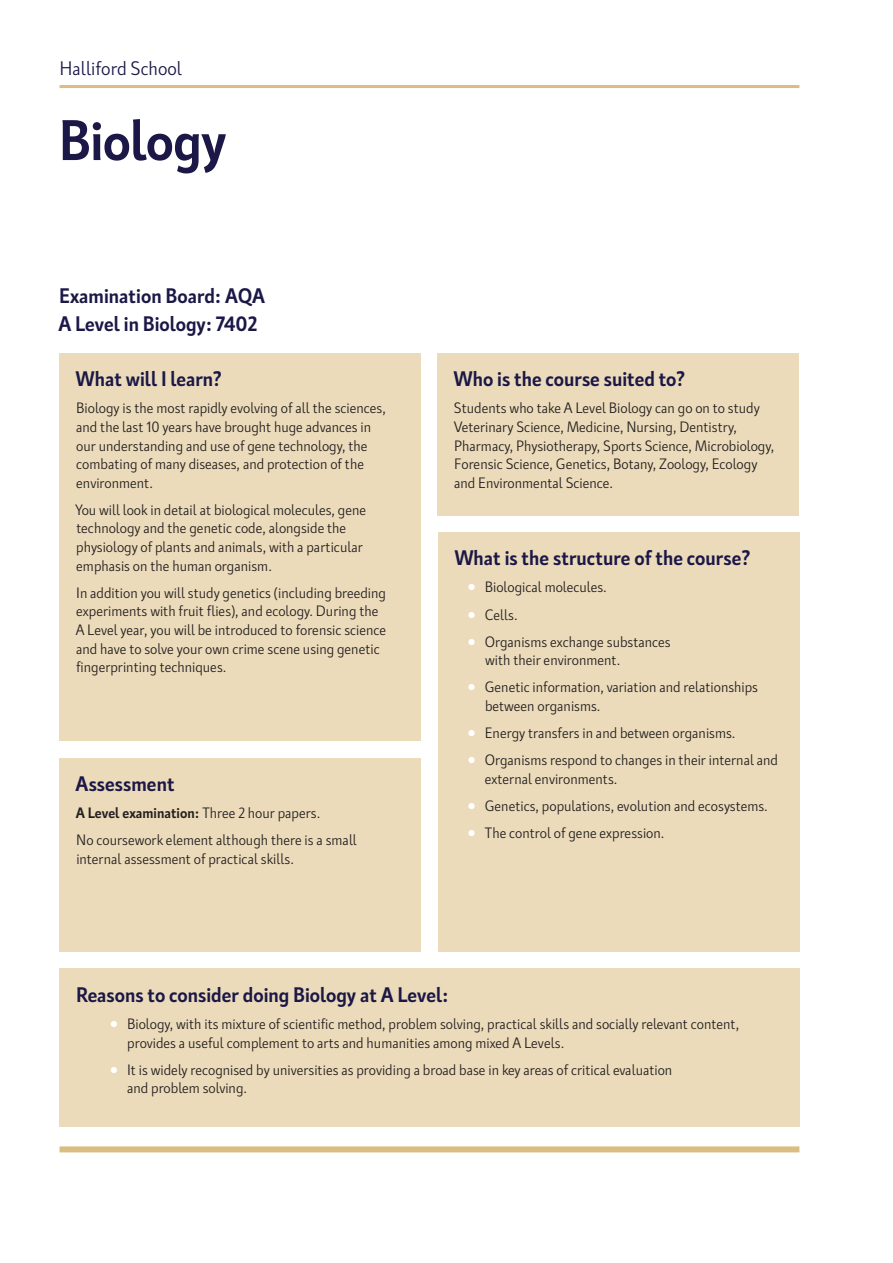
<style>
.page{position:relative;width:893px;height:1263px;background:#fff}
.page>*{position:absolute;margin:0;border:0;box-sizing:border-box;transform-origin:0 0}
.HeadlineStyle{font:700 57px "Kardinal";letter-spacing:-.01em;color:#1b1747}
.Exam_Board_Subheads{font:700 21px "Kardinal";color:#1b1747}
.t1{font:19.5px "Kardinal";color:#1b1747}
.Body_Copy_Hallifordi{font:15px/18.6px "Kardinal";color:#231f20}
.Body_Copy_Hallifordi-2{font:700 15px "Kardinal";color:#231f20}
.s1{font-weight:400}
.s2{font-weight:700;font-size:25.5px;color:#fff}
</style>
<div class="page">
<div style="left:59px;top:353px;width:362px;height:388px;background:#ebdbba"></div>
<div style="left:438px;top:532px;width:361px;height:419px;background:#ebdbba"></div>
<div style="left:437px;top:353px;width:362px;height:162px;background:#ebdbba"></div>
<div style="left:59px;top:758px;width:362px;height:193px;background:#ebdbba"></div>
<div style="left:59px;top:968px;width:740px;height:159px;background:#ebdbba"></div>
<hr style="left:60px;top:85px;width:739px;height:3px;background:#dabd81">
<div style="left:60px;top:1146px;width:739px;height:6px;background:#dabd81"></div>
<h3 class="t1" style="left:60px;top:54px;width:124px">Halliford School</h3>
<p class="HeadlineStyle" style="left:59px;top:97px;width:169px">Biology</p>
<p class="Exam_Board_Subheads" style="left:59px;top:279px;width:208px">Examination Board: AQA</p>
<p class="Exam_Board_Subheads" style="left:59px;top:307px;width:200px">A Level in Biology: 7402</p>
<p class="Exam_Board_Subheads" style="left:75px;top:363px;width:148px">What will I learn?</p>
<p class="Body_Copy_Hallifordi" style="left:76px;top:398px;width:311px">Biology is the most rapidly evolving of all the sciences, and the last 10 years have brought huge advances in our understanding and use of gene technology, the combating of many diseases, and protection of the environment.</p>
<p class="Body_Copy_Hallifordi" style="left:75px;top:499px;width:292px">You will look in detail at biological molecules, gene technology and the genetic code, alongside the physiology of plants and animals, with a particular emphasis on the human organism.</p>
<p class="Body_Copy_Hallifordi" style="left:76px;top:582px;width:312px">In addition you will study genetics (including breeding experiments with fruit flies), and ecology. During the A Level year, you will be introduced to forensic science and have to solve your own crime scene using genetic fingerprinting techniques.</p>
<p class="Exam_Board_Subheads" style="left:76px;top:768px;width:101px">Assessment</p>
<p class="Body_Copy_Hallifordi-2" style="left:76px;top:801px;width:246px">A Level examination: <span class="s1">Three 2 hour papers.</span></p>
<p class="Body_Copy_Hallifordi" style="left:76px;top:830px;width:282px">No coursework element although there is a small internal assessment of practical skills.</p>
<p class="Exam_Board_Subheads" style="left:453px;top:363px;width:233px">Who is the course suited to?</p>
<p class="Body_Copy_Hallifordi" style="left:454px;top:398px;width:322px">Students who take A Level Biology can go on to study Veterinary Science, Medicine, Nursing, Dentistry, Pharmacy, Physiotherapy, Sports Science, Microbiology, Forensic Science, Genetics, Botany, Zoology, Ecology and Environmental Science.</p>
<p class="Exam_Board_Subheads" style="left:454px;top:542px;width:298px">What is the structure of the course?</p>
<p class="Body_Copy_Hallifordi" style="left:466px;top:577px;width:142px"><span class="s2">•</span> Biological molecules.</p>
<p class="Body_Copy_Hallifordi" style="left:466px;top:604px;width:53px"><span class="s2">•</span> Cells.</p>
<p class="Body_Copy_Hallifordi" style="left:485px;top:631px;width:187px;text-indent:-19px"><span class="s2">•</span> Organisms exchange substances with their environment.</p>
<p class="Body_Copy_Hallifordi" style="left:485px;top:677px;width:275px;text-indent:-19px"><span class="s2">•</span> Genetic information, variation and relationships between organisms.</p>
<p class="Body_Copy_Hallifordi" style="left:466px;top:723px;width:271px"><span class="s2">•</span> Energy transfers in and between organisms.</p>
<p class="Body_Copy_Hallifordi" style="left:485px;top:750px;width:295px;text-indent:-19px"><span class="s2">•</span> Organisms respond to changes in their internal and external environments.</p>
<p class="Body_Copy_Hallifordi" style="left:466px;top:796px;width:303px"><span class="s2">•</span> Genetics, populations, evolution and ecosystems.</p>
<p class="Body_Copy_Hallifordi" style="left:466px;top:823px;width:200px"><span class="s2">•</span> The control of gene expression.</p>
<p class="Exam_Board_Subheads" style="left:76px;top:978px;width:374px">Reasons to consider doing Biology at A Level:</p>
<p class="Body_Copy_Hallifordi" style="left:127px;top:1014px;width:613px;text-indent:-19px"><span class="s2">•</span> Biology, with its mixture of scientific method, problem solving, practical skills and socially relevant content, provides a useful complement to arts and humanities among mixed A Levels.</p>
<p class="Body_Copy_Hallifordi" style="left:127px;top:1059px;width:547px;text-indent:-19px"><span class="s2">•</span> It is widely recognised by universities as providing a broad base in key areas of critical evaluation and problem solving.</p>
</div>
